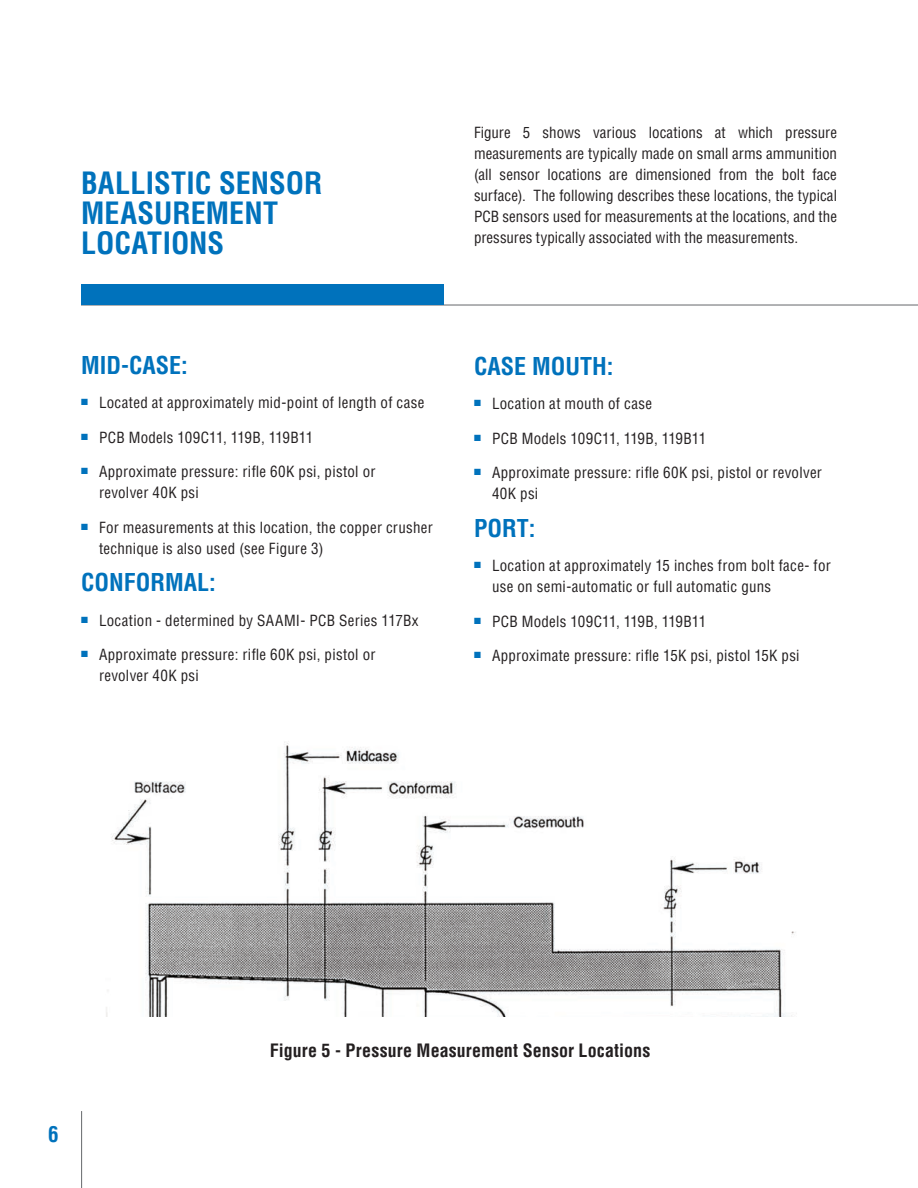
<style>
.page{position:relative;width:918px;height:1188px;background:#fff}
.page>*{position:absolute;margin:0;border:0;box-sizing:border-box;transform-origin:0 0}
.Body_copy{font:700 condensed 30px/30px "Helvetica LT Pro";color:#0072bc}
.Bullets_-_Highlight{font:700 condensed 24px "Helvetica LT Pro";color:#0072bc}
.Body_copy-2{font:700 condensed 24px "Helvetica LT Pro";color:#0072bc}
.t1{font:700 condensed 21px "Helvetica LT Pro";color:#0072bc}
.t2{font:700 condensed 18px "Helvetica LT Pro";letter-spacing:.005em;color:#231f20}
.Body_copy-3{font:condensed 15px/21px "Helvetica LT Pro";letter-spacing:.02em;color:#231f20}
</style>
<div class="page">
<hr style="left:81px;top:1111px;width:1px;height:77px;background:#76787b">
<img style="left:106px;top:741px;width:690px;height:275px">
<hr style="left:81px;top:304px;width:837px;height:2px;background:#76787b">
<div style="left:81px;top:284px;width:363px;height:20px;background:#0072bc"></div>
<p class="Body_copy" style="left:81px;top:168px;width:243px">BALLISTIC SENSOR<br>MEASUREMENT<br>LOCATIONS</p>
<p class="Body_copy-2" style="left:81px;top:349px;width:108px">MID-CASE:</p>
<p class="Body_copy-3" style="left:81px;top:392px;width:345px"><sup>■</sup> Located at approximately mid-point of length of case</p>
<p class="Body_copy-3" style="left:81px;top:427px;width:234px"><sup>■</sup> PCB Models 109C11, 119B, 119B11</p>
<p class="Body_copy-3" style="left:99px;top:461px;width:278px;text-indent:-18px"><sup>■</sup> Approximate pressure: rifle 60K psi, pistol or revolver 40K psi</p>
<p class="Body_copy-3" style="left:99px;top:517px;width:335px;text-indent:-18px"><sup>■</sup> For measurements at this location, the copper crusher technique is also used (see Figure 3)</p>
<p class="Bullets_-_Highlight" style="left:81px;top:566px;width:136px">CONFORMAL:</p>
<p class="Body_copy-3" style="left:81px;top:610px;width:339px"><sup>■</sup> Location - determined by SAAMI- PCB Series 117Bx</p>
<p class="Body_copy-3" style="left:99px;top:644px;width:278px;text-indent:-18px"><sup>■</sup> Approximate pressure: rifle 60K psi, pistol or revolver 40K psi</p>
<p class="Body_copy-3" style="left:474px;top:122px;width:365px;text-align:justify">Figure 5 shows various locations at which pressure measurements are typically made on small arms ammunition (all sensor locations are dimensioned from the bolt face surface). The following describes these locations, the typical PCB sensors used for measurements at the locations, and the pressures typically associated with the measurements.</p>
<p class="Bullets_-_Highlight" style="left:474px;top:350px;width:141px">CASE MOUTH:</p>
<p class="Body_copy-3" style="left:474px;top:393px;width:180px"><sup>■</sup> Location at mouth of case</p>
<p class="Body_copy-3" style="left:474px;top:428px;width:234px"><sup>■</sup> PCB Models 109C11, 119B, 119B11</p>
<p class="Body_copy-3" style="left:492px;top:462px;width:331px;text-indent:-18px"><sup>■</sup> Approximate pressure: rifle 60K psi, pistol or revolver<br>40K psi</p>
<p class="Bullets_-_Highlight" style="left:474px;top:512px;width:63px">PORT:</p>
<p class="Body_copy-3" style="left:492px;top:555px;width:340px;text-indent:-18px"><sup>■</sup> Location at approximately 15 inches from bolt face- for use on semi-automatic or full automatic guns</p>
<p class="Body_copy-3" style="left:474px;top:611px;width:234px"><sup>■</sup> PCB Models 109C11, 119B, 119B11</p>
<p class="Body_copy-3" style="left:474px;top:645px;width:327px"><sup>■</sup> Approximate pressure: rifle 15K psi, pistol 15K psi</p>
<h3 class="t1" style="left:48px;top:1120px;width:12px">6</h3>
<p class="t2" style="left:270px;top:1039px;width:382px">Figure 5 - Pressure Measurement Sensor Locations</p>
</div>
